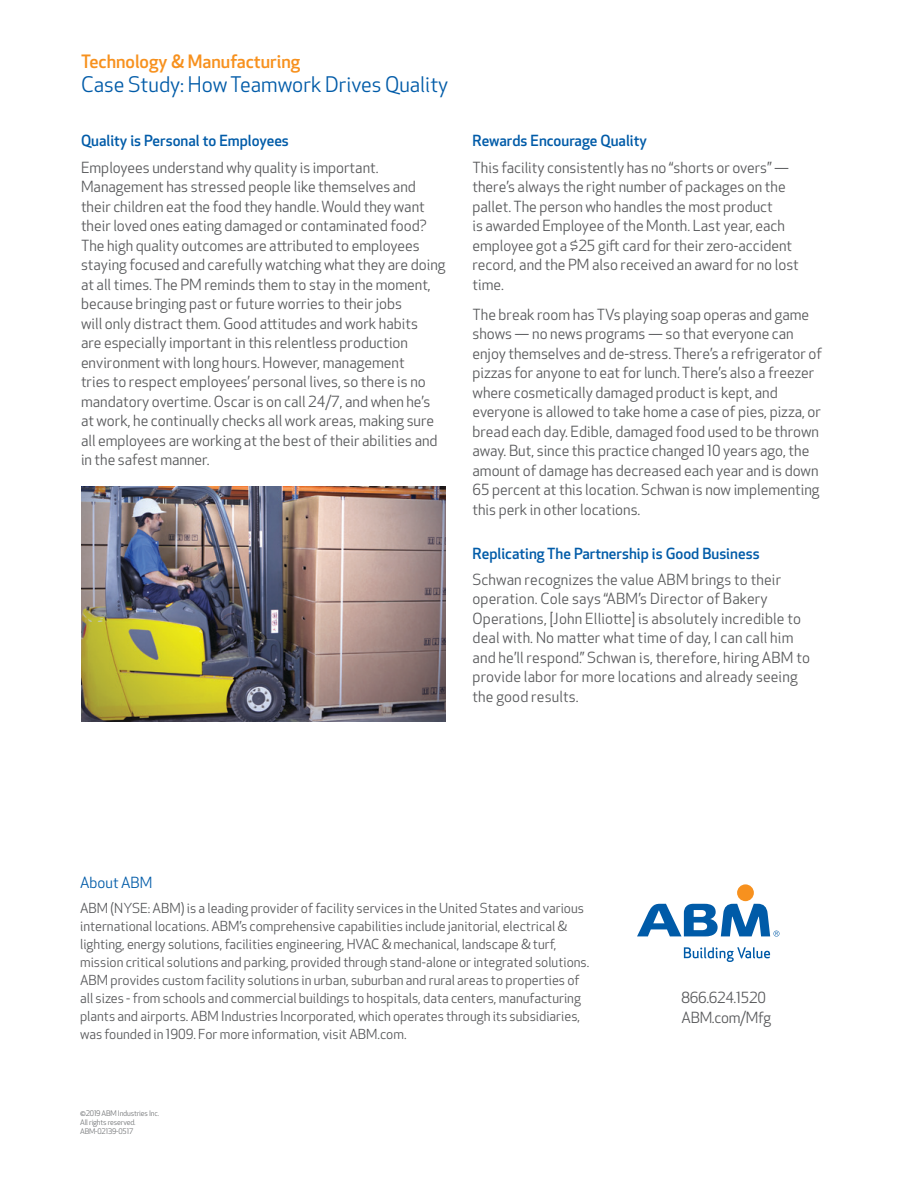
<style>
.page{position:relative;width:918px;height:1188px;background:#fff}
.page>*{position:absolute;margin:0;border:0;box-sizing:border-box;transform-origin:0 0}
.t1{font:21px "Apex New";color:#005ba8}
.t2{font:500 18px "Apex New";color:#f7911e}
.t3{font:15px/19.5px "Apex New";color:#58595b}
.t4{font:500 15px "Apex New";color:#005ba8}
.t5{font:15px/19.5px "Apex New";letter-spacing:-.02em;color:#58595b}
.t6{font:15px "Apex New";color:#005ba8}
.t7{font:13.5px/18px "Apex New";color:#58595b}
.t8{font:7.5px/9px "Apex New";letter-spacing:-.02em;color:#717375}
</style>
<div class="page">
<div style="left:737px;top:884px;width:17px;height:17px;background:#f7911e;border-radius:50%"></div>
<svg style="left:684px;top:947px;width:86px;height:15px"></svg>
<svg style="left:637px;top:904px;width:142px;height:33px"></svg>
<img style="left:81px;top:486px;width:365px;height:235px">
<p class="t2" style="left:81px;top:49px;width:221px">Technology &amp; Manufacturing</p>
<h1 class="t1" style="left:81px;top:71px;width:369px">Case Study: How Teamwork Drives Quality</h1>
<p class="t4" style="left:81px;top:131px;width:209px">Quality is Personal to Employees</p>
<p class="t3" style="left:81px;top:157px;width:366px">Employees understand why quality is important.<br>Management has stressed people like themselves and their children eat the food they handle. Would they want their loved ones eating damaged or contaminated food?<br>The high quality outcomes are attributed to employees staying focused and carefully watching what they are doing at all times. The PM reminds them to stay in the moment, because bringing past or future worries to their jobs<br>will only distract them. Good attitudes and work habits<br>are especially important in this relentless production environment with long hours. However, management<br>tries to respect employees’ personal lives, so there is no mandatory overtime. Oscar is on call 24/7, and when he’s at work, he continually checks all work areas, making sure all employees are working at the best of their abilities and in the safest manner.</p>
<p class="t4" style="left:472px;top:131px;width:176px">Rewards Encourage Quality</p>
<p class="t3" style="left:472px;top:157px;width:328px">This facility consistently has no “shorts or overs” — there’s always the right number of packages on the pallet. The person who handles the most product<br>is awarded Employee of the Month. Last year, each employee got a $25 gift card for their zero-accident record, and the PM also received an award for no lost time.</p>
<p class="t3" style="left:472px;top:305px;width:351px">The break room has TVs playing soap operas and game shows — no news programs — so that everyone can enjoy themselves and de-stress. There’s a refrigerator of pizzas for anyone to eat for lunch. There’s also a freezer where cosmetically damaged product is kept, and everyone is allowed to take home a case of pies, pizza, or bread each day. Edible, damaged food used to be thrown away. But, since this practice changed 10 years ago, the amount of damage has decreased each year and is down 65 percent at this location. Schwan is now implementing this perk in other locations.</p>
<p class="t4" style="left:472px;top:543px;width:289px">Replicating The Partnership is Good Business</p>
<p class="t3" style="left:472px;top:570px;width:339px">Schwan recognizes the value ABM brings to their operation. Cole says “ABM’s Director of Bakery Operations, [John Elliotte] is absolutely incredible to deal with. No matter what time of day, I can call him and he’ll respond.” Schwan is, therefore, hiring ABM to provide labor for more locations and already seeing the good results.</p>
<p class="t6" style="left:80px;top:873px;width:74px">About ABM</p>
<p class="t7" style="left:80px;top:899px;width:511px">ABM (NYSE: ABM) is a leading provider of facility services in the United States and various international locations. ABM’s comprehensive capabilities include janitorial, electrical &amp; lighting, energy solutions, facilities engineering, HVAC &amp; mechanical, landscape &amp; turf, mission critical solutions and parking, provided through stand-alone or integrated solutions.<br>ABM provides custom facility solutions in urban, suburban and rural areas to properties of all sizes - from schools and commercial buildings to hospitals, data centers, manufacturing plants and airports. ABM Industries Incorporated, which operates through its subsidiaries, was founded in 1909. For more information, visit ABM.com.</p>
<p class="t8" style="left:80px;top:1109px;width:81px">©2019 ABM Industries Inc.<br>All rights reserved.<br>ABM-02139-0517</p>
<p class="t5" style="left:682px;top:988px;width:91px">866.624.1520<br>ABM.com/Mfg</p>
</div>
